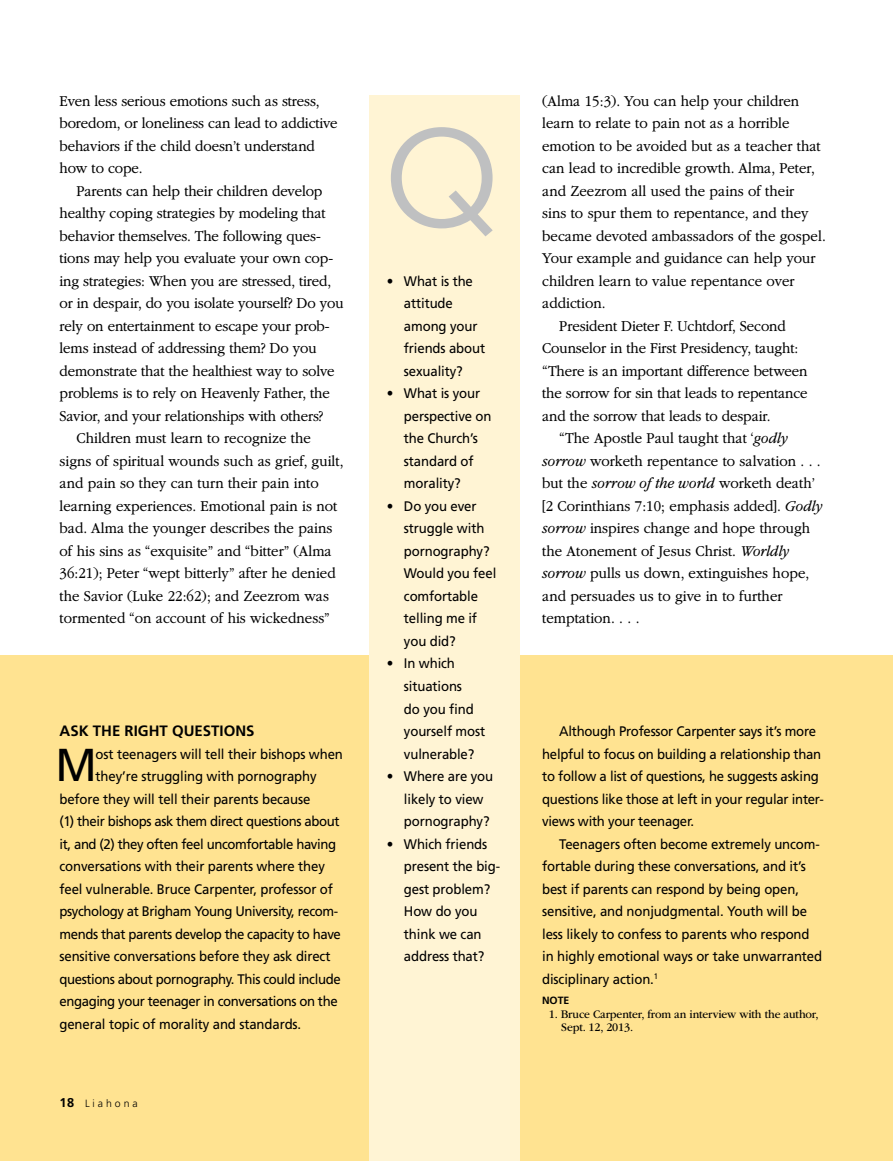
<style>
.page{position:relative;width:893px;height:1161px;background:#fff}
.page>*{position:absolute;margin:0;border:0;box-sizing:border-box;transform-origin:0 0}
.FIGimg-CALL_para_fir{font:145.5px "Neutralds Lat";color:#bfc0c1}
.SIDE_para_first_SMAL{font:46.05px "Frutigerlds Lat";color:#000;scale:.95 1}
.ARTCL_para{font:300 15.75px/22.5px "Garamondlds Lat Plus";color:#000;scale:.95 1}
.SIDE_title_SMALL{font:700 15px "Frutigerlds Lat";color:#000}
.SIDE-LISTbullet-1_pa{font:13.8px/22.5px "Frutigerlds Lat";letter-spacing:-.01em;color:#000;scale:.95 1}
.SIDE_para_first_SMAL-2{font:13.8px "Frutigerlds Lat";letter-spacing:-.01em;color:#000;scale:.95 1}
.SIDE_para_first_SMAL-3{font:13.8px "Frutigerlds Lat";letter-spacing:-.03em;color:#000;scale:.95 1}
.SIDE_para_SMALL{font:13.8px/22.5px "Frutigerlds Lat";letter-spacing:-.02em;color:#000;scale:.95 1}
.NOTEnmbr_para_first{font:12px/13.5px "Garamondlds Lat";letter-spacing:-.01em;color:#000;scale:.95 1}
.t1{font:300 10.5px "Frutigerlds Lat";letter-spacing:.28em;color:#000}
.NOTE_title{font:700 10.5px "Frutigerlds Lat";color:#000}
.s1{font-weight:700;font-size:12.75px}
.s2{font-style:italic}
</style>
<div class="page">
<div style="left:0;top:656px;width:893px;height:505px;background:#ffe391"></div>
<div style="left:369px;top:96px;width:151px;height:1065px;background:#fff4d4"></div>
<p class="ARTCL_para" style="left:60px;top:89px;width:294px">Even less serious emotions such as stress, boredom, or loneliness can lead to addictive behaviors if the child doesn’t understand how to cope.</p>
<p class="ARTCL_para" style="left:60px;top:179px;width:301px;text-indent:17px">Parents can help their children develop healthy coping strategies by modeling that behavior themselves. The following ques&shy;tions may help you evaluate your own cop&shy;ing strategies: When you are stressed, tired, or in despair, do you isolate yourself? Do you rely on entertainment to escape your prob&shy;lems instead of addressing them? Do you demonstrate that the healthiest way to solve problems is to rely on Heavenly Father, the Savior, and your relationships with others?</p>
<p class="ARTCL_para" style="left:60px;top:426px;width:301px;text-indent:17px">Children must learn to recognize the signs of spiritual wounds such as grief, guilt, and pain so they can turn their pain into learning experiences. Emotional pain is not bad. Alma the younger describes the pains of his sins as “exquisite” and “bitter” (Alma 36:21); Peter “wept bitterly” after he denied the Savior (Luke 22:62); and Zeezrom was tormented “on account of his wickedness”</p>
<p class="SIDE_title_SMALL" style="left:60px;top:719px;width:197px">ASK THE RIGHT QUESTIONS</p>
<p class="SIDE_para_first_SMAL" style="left:56px;top:730px;width:45px">M</p>
<p class="SIDE_para_first_SMAL-2" style="left:96px;top:743px;width:262px">ost teenagers will tell their bishops when</p>
<p class="SIDE_para_first_SMAL-2" style="left:96px;top:766px;width:234px">they’re struggling with pornography</p>
<p class="SIDE_para_first_SMAL-2" style="left:60px;top:788px;width:266px">before they will tell their parents because</p>
<p class="SIDE_para_first_SMAL-3" style="left:60px;top:811px;width:296px">(1) their bishops ask them direct questions about</p>
<p class="SIDE_para_first_SMAL-3" style="left:60px;top:833px;width:293px">it, and (2) they often feel uncomfortable having</p>
<p class="SIDE_para_first_SMAL-2" style="left:60px;top:856px;width:281px">conversations with their parents where they</p>
<p class="SIDE_para_first_SMAL-2" style="left:60px;top:878px;width:289px">feel vulnerable. Bruce Carpenter, professor of</p>
<p class="SIDE_para_first_SMAL-3" style="left:60px;top:901px;width:295px">psychology at Brigham Young University, recom-</p>
<p class="SIDE_para_first_SMAL-3" style="left:60px;top:923px;width:298px">mends that parents develop the capacity to have</p>
<p class="SIDE_para_first_SMAL-2" style="left:60px;top:946px;width:287px">sensitive conversations before they ask direct</p>
<p class="SIDE_para_first_SMAL-3" style="left:60px;top:968px;width:297px">questions about pornography. This could include</p>
<p class="SIDE_para_first_SMAL-3" style="left:60px;top:991px;width:294px">engaging your teenager in conversations on the</p>
<p class="SIDE_para_first_SMAL-2" style="left:60px;top:1013px;width:256px">general topic of morality and standards.</p>
<p class="t1" style="left:60px;top:1095px;width:80px"><span class="s1">18</span> Liahona</p>
<p class="FIGimg-CALL_para_fir" style="left:383px;top:67px;width:119px">Q</p>
<p class="SIDE-LISTbullet-1_pa" style="left:404px;top:269px;width:87px;text-indent:-17px">• What is the attitude among your friends about sexuality?</p>
<p class="SIDE-LISTbullet-1_pa" style="left:404px;top:381px;width:94px;text-indent:-17px">• What is your perspective on the Church’s standard of morality?</p>
<p class="SIDE-LISTbullet-1_pa" style="left:404px;top:494px;width:99px;text-indent:-17px">• Do you ever struggle with pornography?<br>Would you feel comfortable telling me if you did?</p>
<p class="SIDE-LISTbullet-1_pa" style="left:404px;top:651px;width:87px;text-indent:-17px">• In which situations<br>do you find yourself most vulnerable?</p>
<p class="SIDE-LISTbullet-1_pa" style="left:404px;top:764px;width:95px;text-indent:-17px">• Where are you likely to view pornography?</p>
<p class="SIDE-LISTbullet-1_pa" style="left:404px;top:831px;width:103px;text-indent:-17px">• Which friends present the big&shy;gest problem?<br>How do you think we can address that?</p>
<p class="ARTCL_para" style="left:542px;top:89px;width:300px">(Alma 15:3). You can help your children learn to relate to pain not as a horrible emotion to be avoided but as a teacher that can lead to incredible growth. Alma, Peter, and Zeezrom all used the pains of their<br>sins to spur them to repentance, and they became devoted ambassadors of the gospel.<br>Your example and guidance can help your children learn to value repentance over addiction.</p>
<p class="ARTCL_para" style="left:542px;top:314px;width:281px;text-indent:17px">President Dieter F. Uchtdorf, Second Counselor in the First Presidency, taught: “There is an important difference between the sorrow for sin that leads to repentance and the sorrow that leads to despair.</p>
<p class="ARTCL_para" style="left:542px;top:426px;width:296px;text-indent:17px">“The Apostle Paul taught that ‘<span class="s2">godly sorrow</span> worketh repentance to salvation . . . but the <span class="s2">sorrow of the world</span> worketh death’ [2 Corinthians 7:10; emphasis added]. <span class="s2">Godly sorrow</span> inspires change and hope through the Atonement of Jesus Christ. <span class="s2">Worldly sorrow</span> pulls us down, extinguishes hope, and persuades us to give in to further temptation. . . .</p>
<p class="SIDE_para_SMALL" style="left:542px;top:719px;width:298px;text-indent:17px">Although Professor Carpenter says it’s more helpful to focus on building a relationship than to follow a list of questions, he suggests asking questions like those at left in your regular inter&shy;views with your teenager.</p>
<p class="SIDE-LISTbullet-1_pa" style="left:542px;top:831px;width:296px;text-indent:17px">Teenagers often become extremely uncom&shy;fortable during these conversations, and it’s best if parents can respond by being open, sensitive, and nonjudgmental. Youth will be less likely to confess to parents who respond in highly emotional ways or take unwarranted disciplinary action.<sup>1</sup></p>
<p class="NOTE_title" style="left:542px;top:992px;width:29px">NOTE</p>
<p class="NOTEnmbr_para_first" style="left:561px;top:1006px;width:272px;text-indent:-12px">1. Bruce Carpenter, from an interview with the author,<br>Sept. 12, 2013.</p>
</div>
